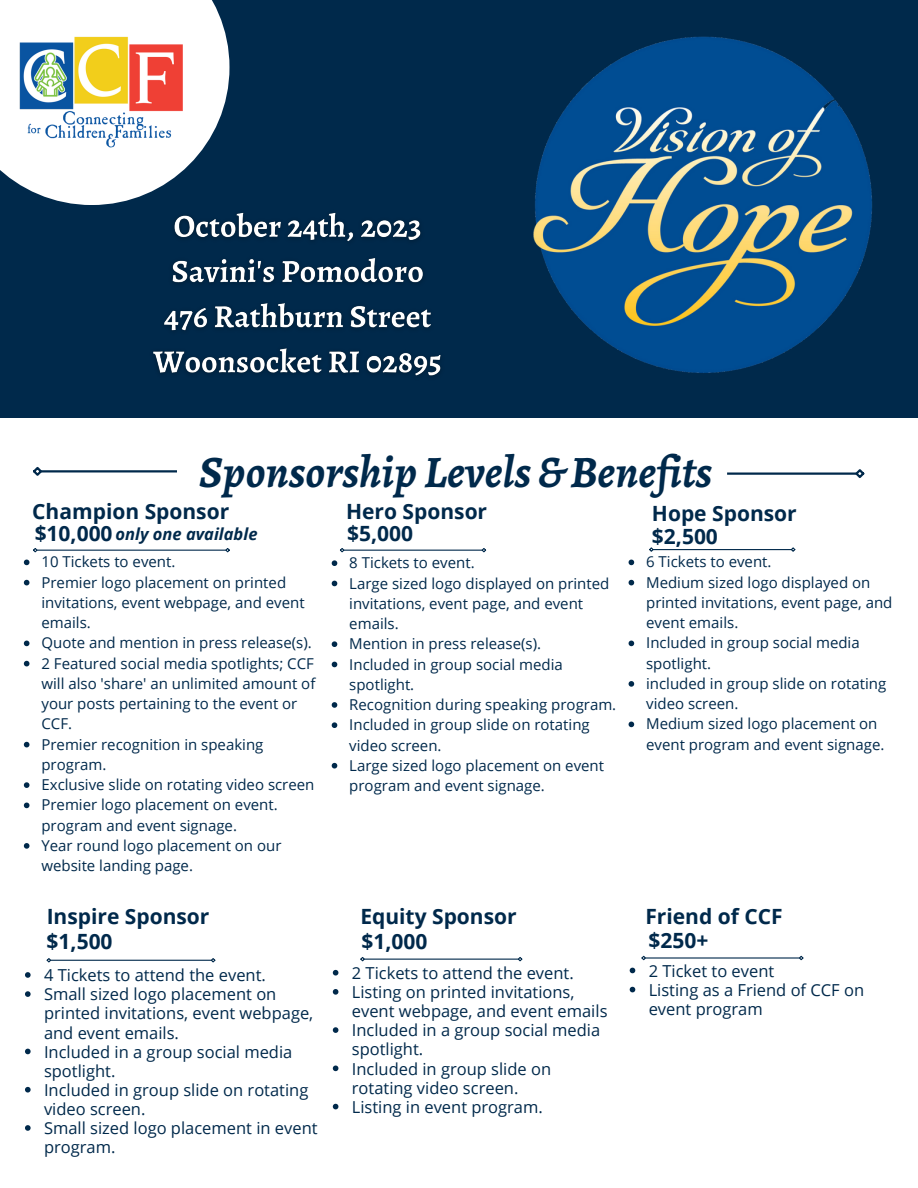
<style>
.page{position:relative;width:918px;height:1188px;background:#00294b}
.page>*{position:absolute;margin:0;border:0;box-sizing:border-box;transform-origin:0 0}
.t1{font:italic 700 45px "Alegreya";color:#00294b}
.t2{font:700 21px "Open Sans";color:#00294b}
.t3{font:16.5px/19.2px "Open Sans";color:#00294b}
.t4{font:italic 700 16.5px "Open Sans";color:#00294b}
.t5{font:15px/20.2px "Open Sans";color:#00294b}
</style>
<div class="page">
<div style="left:0;top:418px;width:918px;height:770px;background:#fff"></div>
<svg style="left:0;top:0;width:229px;height:205px;fill:#fff"></svg>
<img style="left:16px;top:7px;width:171px;height:171px">
<hr style="left:727px;top:472px;width:130px;height:3px;background:#00294b">
<svg style="left:853px;top:469px;width:12px;height:9px"></svg>
<hr style="left:40px;top:470px;width:137px;height:2px;background:#00294b">
<svg style="left:33px;top:467px;width:11px;height:9px"></svg>
<hr style="left:37px;top:550px;width:189px;height:1px;background:#00294b">
<svg style="left:33px;top:548px;width:6px;height:5px"></svg>
<svg style="left:224px;top:548px;width:6px;height:5px"></svg>
<hr style="left:344px;top:550px;width:139px;height:1px;background:#00294b">
<svg style="left:340px;top:548px;width:5px;height:5px"></svg>
<svg style="left:481px;top:548px;width:6px;height:5px"></svg>
<hr style="left:653px;top:549px;width:139px;height:1px;background:#00294b">
<svg style="left:649px;top:547px;width:6px;height:5px"></svg>
<svg style="left:790px;top:547px;width:6px;height:5px"></svg>
<hr style="left:50px;top:960px;width:162px;height:1px;background:#00294b">
<svg style="left:46px;top:958px;width:6px;height:5px"></svg>
<svg style="left:210px;top:958px;width:6px;height:5px"></svg>
<hr style="left:364px;top:959px;width:155px;height:1px;background:#00294b">
<svg style="left:360px;top:957px;width:6px;height:5px"></svg>
<svg style="left:517px;top:957px;width:6px;height:5px"></svg>
<hr style="left:645px;top:957px;width:155px;height:2px;background:#00294b">
<svg style="left:641px;top:955px;width:6px;height:6px"></svg>
<svg style="left:798px;top:955px;width:6px;height:6px"></svg>
<img style="left:533px;top:36px;width:339px;height:337px">
<img style="left:144px;top:198px;width:297px;height:178px">
<svg style="left:24px;top:560px;width:5px;height:5px"></svg>
<svg style="left:24px;top:580px;width:5px;height:5px"></svg>
<svg style="left:24px;top:641px;width:5px;height:5px"></svg>
<svg style="left:24px;top:661px;width:5px;height:5px"></svg>
<svg style="left:24px;top:742px;width:5px;height:5px"></svg>
<svg style="left:24px;top:782px;width:5px;height:6px"></svg>
<svg style="left:24px;top:803px;width:5px;height:5px"></svg>
<svg style="left:24px;top:843px;width:5px;height:6px"></svg>
<svg style="left:332px;top:560px;width:5px;height:6px"></svg>
<svg style="left:332px;top:581px;width:5px;height:5px"></svg>
<svg style="left:332px;top:641px;width:5px;height:6px"></svg>
<svg style="left:332px;top:662px;width:5px;height:5px"></svg>
<svg style="left:332px;top:702px;width:5px;height:6px"></svg>
<svg style="left:332px;top:722px;width:5px;height:6px"></svg>
<svg style="left:332px;top:763px;width:5px;height:6px"></svg>
<svg style="left:629px;top:560px;width:5px;height:5px"></svg>
<svg style="left:629px;top:580px;width:5px;height:5px"></svg>
<svg style="left:629px;top:641px;width:5px;height:5px"></svg>
<svg style="left:629px;top:681px;width:5px;height:6px"></svg>
<svg style="left:629px;top:722px;width:5px;height:5px"></svg>
<svg style="left:25px;top:972px;width:6px;height:6px"></svg>
<svg style="left:25px;top:991px;width:6px;height:6px"></svg>
<svg style="left:25px;top:1049px;width:6px;height:5px"></svg>
<svg style="left:25px;top:1087px;width:6px;height:6px"></svg>
<svg style="left:25px;top:1125px;width:6px;height:6px"></svg>
<svg style="left:333px;top:970px;width:5px;height:6px"></svg>
<svg style="left:333px;top:989px;width:5px;height:6px"></svg>
<svg style="left:333px;top:1027px;width:5px;height:6px"></svg>
<svg style="left:333px;top:1066px;width:5px;height:5px"></svg>
<svg style="left:333px;top:1104px;width:5px;height:5px"></svg>
<svg style="left:630px;top:968px;width:5px;height:5px"></svg>
<svg style="left:630px;top:987px;width:5px;height:5px"></svg>
<p class="t1" style="left:199px;top:441px;width:514px">Sponsorship Levels &amp;Benefits</p>
<p class="t2" style="left:652px;top:499px;width:146px">Hope Sponsor</p>
<p class="t2" style="left:652px;top:522px;width:67px">$2,500</p>
<p class="t2" style="left:32px;top:496px;width:198px">Champion Sponsor</p>
<p class="t2" style="left:346px;top:496px;width:143px">Hero Sponsor</p>
<p class="t2" style="left:35px;top:519px;width:79px">$10,000</p>
<p class="t2" style="left:347px;top:519px;width:67px">$5,000</p>
<p class="t4" style="left:116px;top:522px;width:143px">only one available</p>
<p class="t5" style="left:41px;top:551px;width:135px">10 Tickets to event.</p>
<p class="t5" style="left:41px;top:572px;width:265px">Premier logo placement on printed invitations, event webpage, and event emails.</p>
<p class="t5" style="left:41px;top:632px;width:272px">Quote and mention in press release(s).</p>
<p class="t5" style="left:41px;top:653px;width:275px">2 Featured social media spotlights; CCF will also 'share' an unlimited amount of your posts pertaining to the event or<br>CCF.</p>
<p class="t5" style="left:41px;top:734px;width:223px">Premier recognition in speaking program.</p>
<p class="t5" style="left:41px;top:774px;width:274px">Exclusive slide on rotating video screen</p>
<p class="t5" style="left:41px;top:794px;width:238px">Premier logo placement on event. program and event signage.</p>
<p class="t5" style="left:41px;top:835px;width:241px">Year round logo placement on our website landing page.</p>
<p class="t5" style="left:349px;top:552px;width:127px">8 Tickets to event.</p>
<p class="t5" style="left:349px;top:573px;width:262px">Large sized logo displayed on printed invitations, event page, and event emails.</p>
<p class="t5" style="left:349px;top:633px;width:193px">Mention in press release(s).</p>
<p class="t5" style="left:349px;top:654px;width:215px">Included in group social media spotlight.</p>
<p class="t5" style="left:349px;top:694px;width:268px">Recognition during speaking program.</p>
<p class="t5" style="left:349px;top:714px;width:242px">Included in group slide on rotating video screen.</p>
<p class="t5" style="left:349px;top:755px;width:256px">Large sized logo placement on event program and event signage.</p>
<p class="t2" style="left:47px;top:902px;width:164px">Inspire Sponsor</p>
<p class="t2" style="left:360px;top:902px;width:158px">Equity Sponsor</p>
<p class="t2" style="left:47px;top:927px;width:67px">$1,500</p>
<p class="t2" style="left:362px;top:927px;width:67px">$1,000</p>
<p class="t3" style="left:44px;top:965px;width:223px">4 Tickets to attend the event.</p>
<p class="t3" style="left:44px;top:984px;width:271px">Small sized logo placement on printed invitations, event webpage, and event emails.</p>
<p class="t3" style="left:44px;top:1042px;width:250px">Included in a group social media spotlight.</p>
<p class="t3" style="left:44px;top:1080px;width:266px">Included in group slide on rotating video screen.</p>
<p class="t3" style="left:44px;top:1118px;width:275px">Small sized logo placement in event program.</p>
<p class="t3" style="left:352px;top:963px;width:223px">2 Tickets to attend the event.</p>
<p class="t3" style="left:352px;top:982px;width:257px">Listing on printed invitations, event webpage, and event emails</p>
<p class="t3" style="left:352px;top:1020px;width:250px">Included in a group social media spotlight.</p>
<p class="t3" style="left:352px;top:1059px;width:201px">Included in group slide on rotating video screen.</p>
<p class="t3" style="left:352px;top:1097px;width:193px">Listing in event program.</p>
<p class="t5" style="left:646px;top:551px;width:127px">6 Tickets to event.</p>
<p class="t5" style="left:646px;top:572px;width:248px">Medium sized logo displayed on printed invitations, event page, and event emails.</p>
<p class="t5" style="left:646px;top:632px;width:215px">Included in group social media spotlight.</p>
<p class="t5" style="left:646px;top:673px;width:242px">included in group slide on rotating video screen.</p>
<p class="t5" style="left:646px;top:713px;width:240px">Medium sized logo placement on event program and event signage.</p>
<p class="t2" style="left:645px;top:902px;width:139px">Friend of CCF</p>
<p class="t2" style="left:648px;top:926px;width:61px">$250+</p>
<p class="t3" style="left:649px;top:961px;width:127px">2 Ticket to event</p>
<p class="t3" style="left:649px;top:980px;width:217px">Listing as a Friend of CCF on event program</p>
</div>
